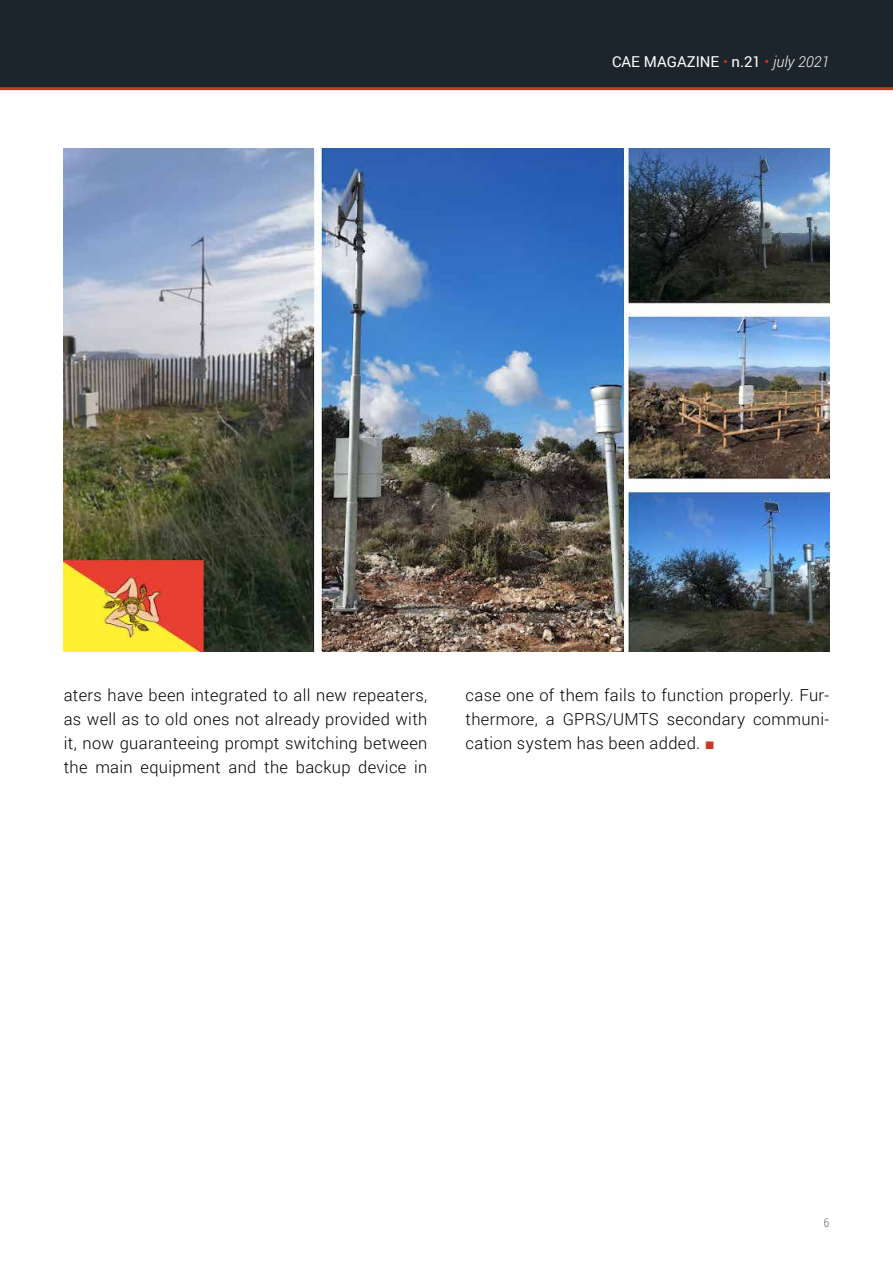
<style>
.page{position:relative;width:893px;height:1263px;background:#fff}
.page>*{position:absolute;margin:0;border:0;box-sizing:border-box;transform-origin:0 0}
.t1{font:300 16.5px/24px "Roboto";letter-spacing:.02em;color:#000;text-align:justify}
.t2{font:15px "Roboto";color:#fff}
.t3{font:300 12px "Roboto";color:#575756;scale:.8 1}
.s1{font-weight:300;color:#ca3725}
.s2{font-weight:300;font-style:italic}
.s3{font-family:"Times New Roman";font-weight:400;color:#ca3725}
</style>
<div class="page">
<div style="left:0;top:0;width:893px;height:88px;background:#1d252c"></div>
<hr style="left:0;top:87px;width:893px;height:3px;background:#ca3725">
<img style="left:64px;top:149px;width:765px;height:502px">
<p class="t2" style="left:612px;top:52px;width:219px">CAE MAGAZINE <span class="s1">•</span> n.21 <span class="s1">•</span> <span class="s2">july 2021</span></p>
<p class="t1" style="left:64px;top:682px;width:365px">aters have been integrated to all new repeaters, as well as to old ones not already provided with it, now guaranteeing prompt switching between the main equipment and the backup device in</p>
<p class="t1" style="left:466px;top:682px;width:365px">case one of them fails to function properly. Fur&shy;thermore, a GPRS/UMTS secondary communi&shy;cation system has been added. <span class="s3">■</span></p>
<p class="t3" style="left:824px;top:1214px;width:8px">6</p>
</div>
